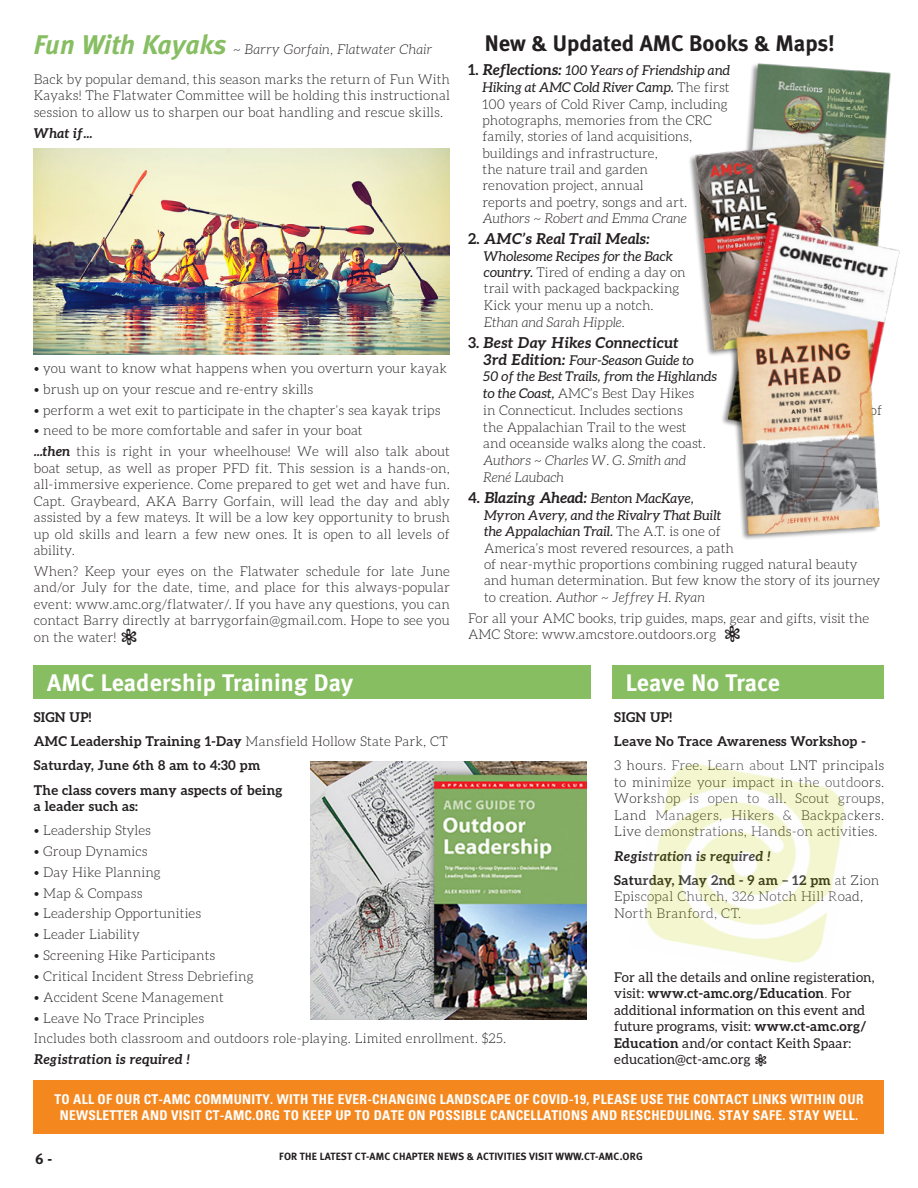
<style>
.page{position:relative;width:918px;height:1188px;background:#fff}
.page>*{position:absolute;margin:0;border:0;box-sizing:border-box;transform-origin:0 0}
.HL_16_18_MetaBold{font:700 24px "Meta";letter-spacing:.01em;color:#fff}
.HL_15_18_MetaBold{font:700 22.5px "Meta";color:#231f20}
.BODY_COPY_Justified{font:italic 700 15px "Aleo";letter-spacing:.01em;color:#231f20}
.BODY_COPY{font:italic 700 15px "Aleo";color:#231f20}
.t1{font:700 15px "Meta";color:#231f20}
.BODY_COPY_Justified-2{font:300 13.5px/16.5px "Aleo";letter-spacing:.01em;color:#231f20}
.Date_Aleo_Bold_8_5_1{font:300 13.5px/16.5px "Aleo";letter-spacing:.02em;color:#231f20;text-align:justify}
.t2{font:700 condensed 13.5px/16.5px "Univers LT Std";letter-spacing:.02em;color:#fff;text-align:center}
.BODY_COPY_Justified-3{font:13.5px/16.5px "Aleo";letter-spacing:.01em;color:#231f20}
.BODY_COPY-2{font:300 13.5px/16.5px "Aleo";color:#231f20}
.BODY_COPY_Justified-4{font:italic 13.5px/16.8px "Aleo";color:#231f20}
.Date_Aleo_Bold_8_5_1-2{font:700 13.5px/16.5px "Aleo";letter-spacing:.02em;color:#231f20}
.Date_Aleo_Bold_8_5_1-3{font:italic 700 13.5px "Aleo";letter-spacing:.02em;color:#231f20}
.MetaBold_HL_15_18{font:italic 300 13.5px "Aleo";letter-spacing:.02em;color:#231f20}
.BODY_COPY_Justified-5{font:italic 700 13.5px "Aleo";letter-spacing:.01em;color:#231f20}
.t3{font:700 10.5px "Meta";letter-spacing:.02em;color:#231f20}
.s1{font-family:"Meta";font-weight:700;font-size:27px;color:#87be62}
.s2{font-weight:700;font-size:15px}
.s3{font-weight:700;font-style:italic;font-size:15px}
.s4{font-weight:400;font-style:italic}
.s5{font-style:italic}
.s6{font-style:normal}
.s7{font-weight:300;font-style:normal}
.s8{font-weight:700;font-style:italic}
.s9{font-weight:700}
.s10{font-weight:300}
</style>
<div class="page">
<img style="left:34px;top:149px;width:416px;height:205px">
<div style="left:34px;top:665px;width:557px;height:34px;background:#87be62"></div>
<img style="left:310px;top:761px;width:277px;height:259px">
<div style="left:612px;top:665px;width:272px;height:34px;background:#87be62"></div>
<img style="left:646px;top:764px;width:199px;height:199px">
<img style="left:689px;top:63px;width:211px;height:477px">
<div style="left:34px;top:1081px;width:850px;height:53px;background:#f5871f"></div>
<p class="MetaBold_HL_15_18" style="left:34px;top:42px;width:400px"><span class="s1">Fun With Kayaks</span> ~ Barry Gorfain, Flatwater Chair</p>
<p class="BODY_COPY_Justified-2" style="left:34px;top:71px;width:418px;text-align:justify">Back by popular demand, this season marks the return of Fun With Kayaks! The Flatwater Committee will be holding this instructional session to allow us to sharpen our boat handling and rescue skills.</p>
<p class="BODY_COPY_Justified-5" style="left:34px;top:125px;width:60px">What if...</p>
<p class="HL_15_18_MetaBold" style="left:485px;top:30px;width:352px">New &amp; Updated AMC Books &amp; Maps!</p>
<p class="BODY_COPY_Justified-2" style="left:483px;top:62px;width:249px;text-indent:-15px"><span class="s2">1.</span> <span class="s3">Reflections:</span> <span class="s4">100 Years of Friendship and Hiking at AMC Cold River Camp.</span> The first 100 years of Cold River Camp, including photographs, memories from the CRC family, stories of land acquisitions, buildings and infrastructure,<br>the nature trail and garden<br>renovation project, annual<br>reports and poetry, songs and art.<br><span class="s5">Authors ~ Robert and Emma Crane</span></p>
<p class="BODY_COPY" style="left:468px;top:230px;width:183px"><span class="s6">2.</span> AMC’s Real Trail Meals:</p>
<p class="BODY_COPY-2" style="left:484px;top:248px;width:203px"><span class="s4">Wholesome Recipes for the Back country.</span> Tired of ending a day on trail with packaged backpacking<br>Kick your menu up a notch.<br><span class="s5">Ethan and Sarah Hipple.</span></p>
<p class="BODY_COPY_Justified" style="left:468px;top:334px;width:212px"><span class="s6">3.</span> Best Day Hikes Connecticut</p>
<p class="BODY_COPY_Justified-4" style="left:483px;top:351px;width:235px"><span class="s2">3rd Edition:</span> Four-Season Guide to<br>50 of the Best Trails, from the Highlands to the Coast, <span class="s7">AMC’s Best Day Hikes<br>in Connecticut. Includes sections</span></p>
<p class="BODY_COPY_Justified-2" style="left:34px;top:360px;width:415px">• you want to know what happens when you overturn your kayak</p>
<p class="BODY_COPY_Justified-2" style="left:34px;top:381px;width:281px">• brush up on your rescue and re-entry skills</p>
<p class="BODY_COPY_Justified-2" style="left:34px;top:401px;width:408px">• perform a wet exit to participate in the chapter’s sea kayak trips</p>
<p class="BODY_COPY_Justified-2" style="left:34px;top:422px;width:330px">• need to be more comfortable and safer in your boat</p>
<p class="BODY_COPY_Justified-2" style="left:34px;top:443px;width:418px;text-align:justify"><span class="s8">...then</span> this is right in your wheelhouse! We will also talk about boat setup, as well as proper PFD fit. This session is a hands-on, all-immersive experience. Come prepared to get wet and have fun.<br>Capt. Graybeard, AKA Barry Gorfain, will lead the day and ably assisted by a few mateys. It will be a low key opportunity to brush up old skills and learn a few new ones. It is open to all levels of ability.</p>
<p class="BODY_COPY_Justified-2" style="left:34px;top:563px;width:418px;text-align:justify">When? Keep your eyes on the Flatwater schedule for late June and/or July for the date, time, and place for this always-popular event: www.amc.org/flatwater/. If you have any questions, you can contact Barry directly at barrygorfain@gmail.com. Hope to see you on the water!</p>
<p class="HL_16_18_MetaBold" style="left:47px;top:668px;width:307px">AMC Leadership Training Day</p>
<p class="Date_Aleo_Bold_8_5_1-2" style="left:34px;top:709px;width:59px">SIGN UP!</p>
<p class="Date_Aleo_Bold_8_5_1" style="left:34px;top:733px;width:416px"><span class="s9">AMC Leadership Training 1-Day</span> Mansfield Hollow State Park, CT</p>
<p class="Date_Aleo_Bold_8_5_1-2" style="left:34px;top:757px;width:228px">Saturday, June 6th 8 am to 4:30 pm</p>
<p class="Date_Aleo_Bold_8_5_1-2" style="left:34px;top:781px;width:250px">The class covers many aspects of being a leader such as:</p>
<p class="BODY_COPY_Justified-2" style="left:34px;top:822px;width:119px">• Leadership Styles</p>
<p class="BODY_COPY_Justified-2" style="left:34px;top:843px;width:115px">• Group Dynamics</p>
<p class="BODY_COPY_Justified-2" style="left:34px;top:864px;width:129px">• Day Hike Planning</p>
<p class="BODY_COPY_Justified-2" style="left:34px;top:885px;width:110px">• Map &amp; Compass</p>
<p class="BODY_COPY_Justified-2" style="left:34px;top:905px;width:169px">• Leadership Opportunities</p>
<p class="BODY_COPY_Justified-2" style="left:34px;top:926px;width:108px">• Leader Liability</p>
<p class="BODY_COPY_Justified-2" style="left:34px;top:947px;width:183px">• Screening Hike Participants</p>
<p class="BODY_COPY_Justified-2" style="left:34px;top:968px;width:222px">• Critical Incident Stress Debriefing</p>
<p class="BODY_COPY_Justified-2" style="left:34px;top:989px;width:192px">• Accident Scene Management</p>
<p class="BODY_COPY_Justified-2" style="left:34px;top:1009px;width:172px">• Leave No Trace Principles</p>
<p class="BODY_COPY_Justified-2" style="left:34px;top:1030px;width:474px">Includes both classroom and outdoors role-playing. Limited enrollment. $25.</p>
<p class="Date_Aleo_Bold_8_5_1-3" style="left:34px;top:1051px;width:158px">Registration is required !</p>
<p class="BODY_COPY_Justified-2" style="left:870px;top:402px;width:14px">of</p>
<p class="BODY_COPY_Justified-2" style="left:483px;top:418px;width:224px">the Appalachian Trail to the west and oceanside walks along the coast.<br><span class="s5">Authors ~ Charles W. G. Smith and<br>René Laubach</span></p>
<p class="BODY_COPY_Justified-2" style="left:484px;top:490px;width:398px;text-indent:-16px"><span class="s2">4.</span> <span class="s3">Blazing Ahead:</span> <span class="s4">Benton MacKaye,<br>Myron Avery, and the Rivalry That Built<br>the Appalachian Trail.</span> The A.T. is one of<br>America’s most revered resources, a path<br>of near-mythic proportions combining rugged natural beauty and human determination. But few know the story of its journey to creation. <span class="s5">Author ~ Jeffrey H. Ryan</span></p>
<p class="BODY_COPY_Justified-2" style="left:468px;top:610px;width:403px">For all your AMC books, trip guides, maps, gear and gifts, visit the<br>AMC Store: www.amcstore.outdoors.org</p>
<p class="HL_16_18_MetaBold" style="left:626px;top:668px;width:156px">Leave No Trace</p>
<p class="Date_Aleo_Bold_8_5_1-2" style="left:614px;top:709px;width:59px">SIGN UP!</p>
<p class="Date_Aleo_Bold_8_5_1-2" style="left:614px;top:733px;width:253px">Leave No Trace Awareness Workshop -</p>
<p class="Date_Aleo_Bold_8_5_1" style="left:614px;top:757px;width:272px">3 hours. Free. Learn about LNT principals to minimize your impact in the outdoors.<br>Workshop is open to all. Scout groups, Land Managers, Hikers &amp; Backpackers.<br>Live demonstrations, Hands-on activities.</p>
<p class="Date_Aleo_Bold_8_5_1-3" style="left:614px;top:848px;width:158px">Registration is required !</p>
<p class="Date_Aleo_Bold_8_5_1" style="left:614px;top:872px;width:267px;text-align:left"><span class="s9">Saturday, May 2nd - 9 am – 12 pm</span> at Zion<br>Episcopal Church, 326 Notch Hill Road,<br>North Branford, CT.</p>
<p class="BODY_COPY_Justified-3" style="left:614px;top:969px;width:262px">For all the details and online registeration, visit: <span class="s9">www.ct-amc.org/Education</span><span class="s10">.</span> For additional information on this event and future programs, visit: <span class="s9">www.ct-amc.org/ Education</span> and/or contact Keith Spaar: education@ct-amc.org</p>
<p class="t2" style="left:54px;top:1091px;width:811px">TO ALL OF OUR CT-AMC COMMUNITY. WITH THE EVER-CHANGING LANDSCAPE OF COVID-19, PLEASE USE THE CONTACT LINKS WITHIN OUR<br>NEWSLETTER AND VISIT CT-AMC.ORG TO KEEP UP TO DATE ON POSSIBLE CANCELLATIONS AND RESCHEDULING. STAY SAFE. STAY WELL.</p>
<p class="t1" style="left:35px;top:1150px;width:19px">6 -</p>
<p class="t3" style="left:279px;top:1150px;width:365px">FOR THE LATEST CT-AMC CHAPTER NEWS &amp; ACTIVITIES VISIT WWW.CT-AMC.ORG</p>
</div>
